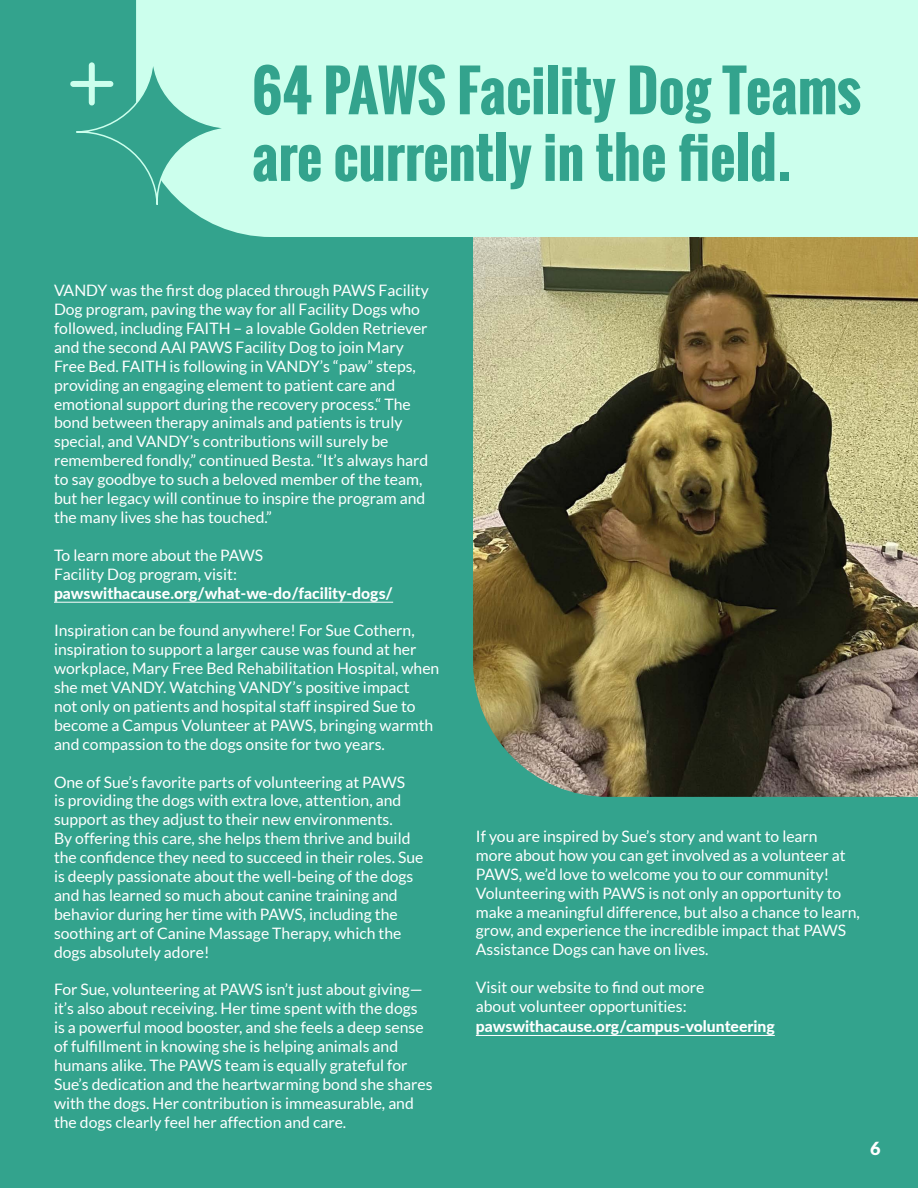
<style>
.page{position:relative;width:918px;height:1188px;background:#33a38d}
.page>*{position:absolute;margin:0;border:0;box-sizing:border-box;transform-origin:0 0}
.t1{font:700 55.5px/66.6px "Oswald";color:#33a38d}
.t2{font:900 18px "Lato";color:#fff}
.t3{font:15.75px/18.9px "Lato";color:#fff}
.t4{font:800 15.75px "Lato";color:#fff}
</style>
<div class="page">
<hr style="left:54px;top:602px;width:339px;height:1px;background:#fff">
<hr style="left:476px;top:1035px;width:299px;height:1px;background:#fff">
<img style="left:473px;top:237px;width:445px;height:560px">
<div style="left:136px;top:0;width:782px;height:237px;background:#ccffed"></div>
<svg style="left:77px;top:55px;width:156px;height:149px"></svg>
<div style="left:73px;top:81px;width:37px;height:6px;background:#ccffed"></div>
<div style="left:89px;top:65px;width:6px;height:38px;background:#ccffed"></div>
<h1 class="t1" style="left:252px;top:58px;width:611px">64 PAWS Facility Dog Teams are currently in the field.</h1>
<p class="t3" style="left:54px;top:281px;width:376px">VANDY was the first dog placed through PAWS Facility Dog program, paving the way for all Facility Dogs who followed, including FAITH – a lovable Golden Retriever and the second AAI PAWS Facility Dog to join Mary Free Bed. FAITH is following in VANDY’s “paw” steps, providing an engaging element to patient care and emotional support during the recovery process.“ The bond between therapy animals and patients is truly special, and VANDY’s contributions will surely be remembered fondly,” continued Besta. “It’s always hard to say goodbye to such a beloved member of the team, but her legacy will continue to inspire the program and the many lives she has touched.”</p>
<p class="t3" style="left:54px;top:546px;width:211px">To learn more about the PAWS<br>Facility Dog program, visit:</p>
<p class="t4" style="left:54px;top:581px;width:341px">pawswithacause.org/what-we-do/facility-dogs/</p>
<p class="t3" style="left:54px;top:621px;width:387px">Inspiration can be found anywhere! For Sue Cothern, inspiration to support a larger cause was found at her workplace, Mary Free Bed Rehabilitation Hospital, when she met VANDY. Watching VANDY’s positive impact<br>not only on patients and hospital staff inspired Sue to become a Campus Volunteer at PAWS, bringing warmth and compassion to the dogs onsite for two years.</p>
<p class="t3" style="left:54px;top:772px;width:371px">One of Sue’s favorite parts of volunteering at PAWS<br>is providing the dogs with extra love, attention, and support as they adjust to their new environments.<br>By offering this care, she helps them thrive and build the confidence they need to succeed in their roles. Sue is deeply passionate about the well-being of the dogs and has learned so much about canine training and behavior during her time with PAWS, including the soothing art of Canine Massage Therapy, which the dogs absolutely adore!</p>
<p class="t3" style="left:54px;top:980px;width:380px">For Sue, volunteering at PAWS isn’t just about giving— it’s also about receiving. Her time spent with the dogs is a powerful mood booster, and she feels a deep sense of fulfillment in knowing she is helping animals and humans alike. The PAWS team is equally grateful for Sue’s dedication and the heartwarming bond she shares with the dogs. Her contribution is immeasurable, and the dogs clearly feel her affection and care.</p>
<p class="t3" style="left:476px;top:827px;width:386px">If you are inspired by Sue’s story and want to learn<br>more about how you can get involved as a volunteer at PAWS, we’d love to welcome you to our community!<br>Volunteering with PAWS is not only an opportunity to make a meaningful difference, but also a chance to learn, grow, and experience the incredible impact that PAWS Assistance Dogs can have on lives.</p>
<p class="t3" style="left:476px;top:978px;width:230px">Visit our website to find out more about volunteer opportunities:</p>
<p class="t4" style="left:476px;top:1014px;width:300px">pawswithacause.org/campus-volunteering</p>
<p class="t2" style="left:870px;top:1138px;width:12px">6</p>
</div>
